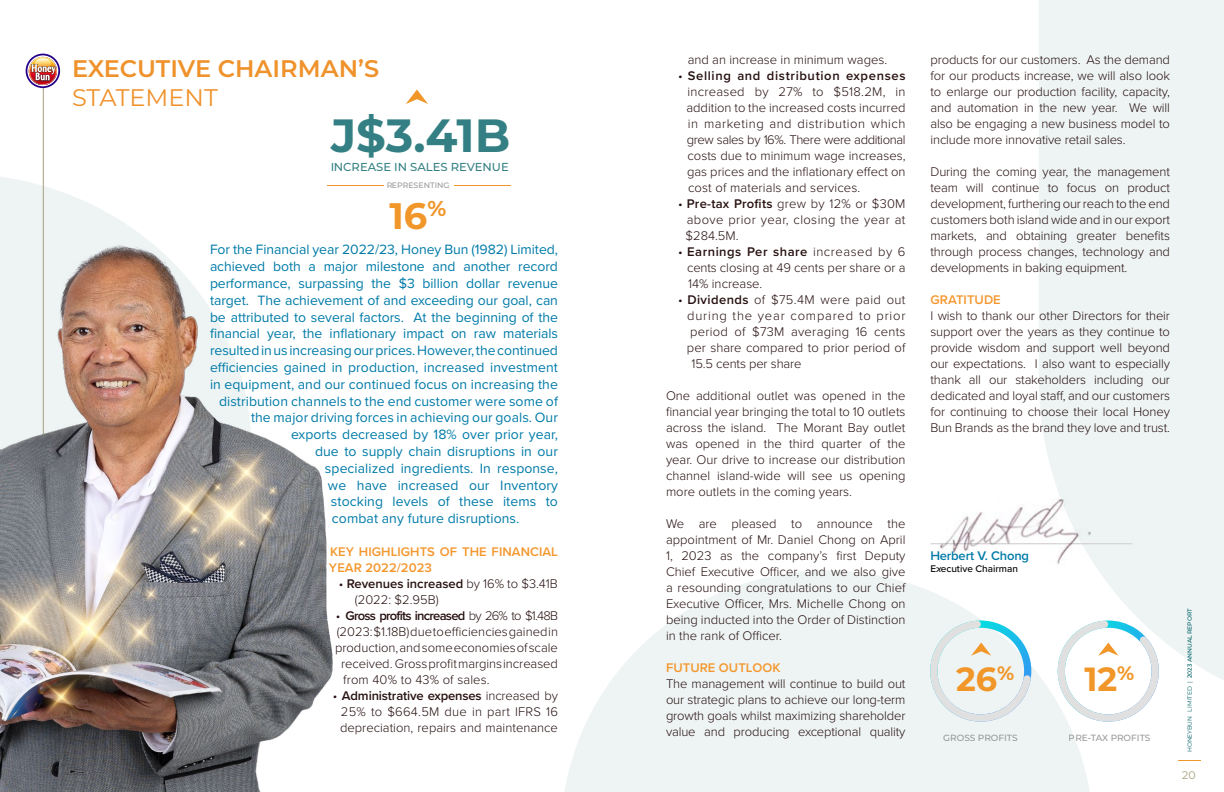
<style>
.page{position:relative;width:1224px;height:792px;background:#fff}
.page>*{position:absolute;margin:0;border:0;box-sizing:border-box;transform-origin:0 0}
.t1{font:700 46.6px "Montserrat";color:#006064}
.t2{font:700 36.9px "Montserrat";color:#f19629}
.t3{font:700 33.5px "Montserrat";color:#f19629}
.t4{font:600 24px "Montserrat";color:#ef922b}
.t5{font:24px "Montserrat";color:#ef922b}
.t6{font:14px "Proxima Nova";letter-spacing:.005em;color:#007ba8}
.t7{font:300 13px/16px "Proxima Nova";color:#271010;text-align:justify}
.t8{font:600 13px/16px "Proxima Nova";letter-spacing:.005em;color:#f4972d}
.t9{font:600 13px "Proxima Nova";letter-spacing:-.06em;color:#271010}
.t10{font:300 13px "Proxima Nova";letter-spacing:.03em;color:#271010}
.t11{font:300 13px "Proxima Nova";letter-spacing:.06em;color:#271010}
.t12{font:300 13px "Proxima Nova";letter-spacing:.02em;color:#271010}
.t13{font:600 13px "Proxima Nova";letter-spacing:-.01em;color:#007ba8}
.t14{font:500 11.5px "Montserrat";color:#006064}
.t15{font:11px "Montserrat";color:#a59e7c}
.t16{font:500 10px "Proxima Nova";color:#000}
.t17{font:500 9px "Montserrat";color:#7f7f7e}
.t18{font:500 7.8px "Montserrat";color:#7f7f7e}
.t19{font:6px "Montserrat";letter-spacing:-.015em;color:#006064}
.s1{font-weight:600}
.s2{font-weight:300}
.s3{font-weight:500}
</style>
<div class="page">
<svg style="left:565px;top:571px;width:525px;height:221px;fill:#eef4f4"></svg>
<svg style="left:0;top:174px;width:112px;height:42px;fill:#eef4f4"></svg>
<div style="left:1039px;top:0;width:185px;height:689px;background:#eef4f4"></div>
<svg style="left:406px;top:90px;width:22px;height:14px"></svg>
<hr style="left:454px;top:185px;width:56px;height:1px;background:#f19629">
<hr style="left:327px;top:185px;width:57px;height:1px;background:#f19629">
<svg style="left:924px;top:620px;width:113px;height:108px;background:#e2eef0"></svg>
<svg style="left:1051px;top:621px;width:115px;height:108px"></svg>
<hr style="left:43px;top:87px;width:1px;height:509px;background:#a59f7d">
<svg style="left:26px;top:54px;width:34px;height:34px"></svg>
<svg style="left:1178px;top:760px;width:23px;height:1px"></svg>
<hr style="left:930px;top:543px;width:202px;height:1px;background:#cdcccd">
<img style="left:938px;top:498px;width:152px;height:71px">
<img style="left:0;top:216px;width:333px;height:576px">
<h3 class="t4" style="left:72px;top:52px;width:309px">EXECUTIVE CHAIRMAN’S</h3>
<h3 class="t5" style="left:72px;top:81px;width:147px">STATEMENT</h3>
<h1 class="t1" style="left:331px;top:102px;width:181px">J$3.41B</h1>
<p class="t14" style="left:330px;top:158px;width:180px">INCREASE IN SALES REVENUE</p>
<p class="t18" style="left:386px;top:180px;width:65px">REPRESENTING</p>
<h2 class="t2" style="left:389px;top:189px;width:58px">16<sup>%</sup></h2>
<p class="t6" style="left:210px;top:239px;width:350px">For the Financial year 2022/23, Honey Bun (1982) Limited,</p>
<p class="t6" style="left:210px;top:256px;width:349px">achieved both a major milestone and another record</p>
<p class="t6" style="left:210px;top:273px;width:349px">performance, surpassing the $3 billion dollar revenue</p>
<p class="t6" style="left:210px;top:290px;width:350px">target. The achievement of and exceeding our goal, can</p>
<p class="t6" style="left:210px;top:307px;width:350px">be attributed to several factors. At the beginning of the</p>
<p class="t6" style="left:210px;top:323px;width:350px">financial year, the inflationary impact on raw materials</p>
<p class="t6" style="left:210px;top:340px;width:349px">resulted in us increasing our prices. However, the continued</p>
<p class="t6" style="left:210px;top:357px;width:350px">efficiencies gained in production, increased investment</p>
<p class="t6" style="left:210px;top:374px;width:350px">in equipment, and our continued focus on increasing the</p>
<p class="t6" style="left:219px;top:391px;width:341px">distribution channels to the end customer were some of</p>
<p class="t6" style="left:251px;top:407px;width:309px">the major driving forces in achieving our goals. Our</p>
<p class="t6" style="left:291px;top:424px;width:269px">exports decreased by 18% over prior year,</p>
<p class="t6" style="left:315px;top:441px;width:245px">due to supply chain disruptions in our</p>
<p class="t6" style="left:325px;top:458px;width:234px">specialized ingredients. In response,</p>
<p class="t6" style="left:328px;top:475px;width:232px">we have increased our Inventory</p>
<p class="t6" style="left:331px;top:491px;width:228px">stocking levels of these items to</p>
<p class="t6" style="left:332px;top:508px;width:189px">combat any future disruptions.</p>
<p class="t8" style="left:329px;top:543px;width:230px">KEY HIGHLIGHTS OF THE FINANCIAL<br>YEAR 2022/2023</p>
<p class="t7" style="left:355px;top:575px;width:205px;text-indent:-16px">• <span class="s1">Revenues increased</span> by 16% to $3.41B (2022: $2.95B)</p>
<p class="t9" style="left:336px;top:606px;width:224px"><span class="s2">•</span> Gross profits increased <span class="s2">by 26% to $1.48B</span></p>
<p class="t7" style="left:337px;top:623px;width:223px">(2023: $1.18B) due to efficiencies gained in</p>
<p class="t7" style="left:335px;top:639px;width:224px">production, and some economies of scale</p>
<p class="t7" style="left:341px;top:655px;width:218px">received. Gross profit margins increased</p>
<p class="t7" style="left:343px;top:671px;width:148px">from 40% to 43% of sales.</p>
<p class="t7" style="left:340px;top:687px;width:219px;text-indent:-7px">• <span class="s1">Administrative expenses</span> increased by 25% to $664.5M due in part IFRS 16 depreciation, repairs and maintenance</p>
<p class="t7" style="left:688px;top:51px;width:201px">and an increase in minimum wages.</p>
<p class="t7" style="left:686px;top:67px;width:221px;text-indent:-8px">• <span class="s1">Selling and distribution expenses </span>increased by 27% to $518.2M, in addition to the increased costs incurred in marketing and distribution which grew sales by 16%. There were additional costs due to minimum wage increases, gas prices and the inflationary effect on cost of materials and services.</p>
<p class="t7" style="left:686px;top:195px;width:222px;text-indent:-8px">• <span class="s1">Pre-tax Profits</span> grew by 12% or $30M above prior year, closing the year at $284.5M.</p>
<p class="t7" style="left:687px;top:243px;width:220px;text-indent:-9px">• <span class="s1">Earnings Per share</span> increased by 6 cents closing at 49 cents per share or a 14% increase.</p>
<p class="t10" style="left:678px;top:290px;width:229px">• <span class="s1">Dividends</span> of $75.4M were paid out</p>
<p class="t11" style="left:687px;top:306px;width:220px">during the year compared to prior</p>
<p class="t12" style="left:690px;top:322px;width:217px">period of $73M averaging 16 cents</p>
<p class="t7" style="left:687px;top:339px;width:220px">per share compared to prior period of</p>
<p class="t7" style="left:691px;top:355px;width:112px">15.5 cents per share</p>
<p class="t7" style="left:666px;top:387px;width:241px">One additional outlet was opened in the financial year bringing the total to 10 outlets across the island. The Morant Bay outlet was opened in the third quarter of the year. Our drive to increase our distribution channel island-wide will see us opening more outlets in the coming years.</p>
<p class="t7" style="left:666px;top:515px;width:241px">We are pleased to announce the appointment of Mr. Daniel Chong on April 1, 2023 as the company’s first Deputy Chief Executive Officer, and we also give a resounding congratulations to our Chief Executive Officer, Mrs. Michelle Chong on being inducted into the Order of Distinction in the rank of Officer.</p>
<p class="t8" style="left:666px;top:660px;width:116px">FUTURE OUTLOOK</p>
<p class="t7" style="left:666px;top:675px;width:241px">The management will continue to build out our strategic plans to achieve our long-term growth goals whilst maximizing shareholder value and producing exceptional quality</p>
<p class="t7" style="left:930px;top:51px;width:241px">products for our customers. As the demand for our products increase, we will also look to enlarge our production facility, capacity, and automation in the new year. We will also be engaging a new business model to include more innovative retail sales.</p>
<p class="t7" style="left:930px;top:163px;width:241px">During the coming year, the management team will continue to focus on product development, furthering our reach to the end customers both island wide and in our export markets, and obtaining greater benefits through process changes, technology and developments in baking equipment.</p>
<p class="t8" style="left:930px;top:292px;width:72px">GRATITUDE</p>
<p class="t7" style="left:930px;top:307px;width:241px">I wish to thank our other Directors for their support over the years as they continue to provide wisdom and support well beyond our expectations. I also want to especially thank all our stakeholders including our dedicated and loyal staff, and our customers for continuing to choose their local Honey Bun Brands as the brand they love and trust.</p>
<p class="t13" style="left:930px;top:546px;width:100px">Herbert V. Chong</p>
<p class="t16" style="left:930px;top:561px;width:89px">Executive Chairman</p>
<h3 class="t3" style="left:956px;top:655px;width:60px">26<sup>%</sup></h3>
<h3 class="t3" style="left:1084px;top:655px;width:52px">12<sup>%</sup></h3>
<p class="t17" style="left:943px;top:731px;width:76px">GROSS PROFITS</p>
<p class="t17" style="left:1069px;top:731px;width:83px">PRE-TAX PROFITS</p>
<p class="t19" style="left:1185px;top:752px;width:145px;rotate:-90deg">HONEYBUN LIMITED | <span class="s3">2023 ANNUAL REPORT</span></p>
<p class="t15" style="left:1182px;top:767px;width:15px">20</p>
</div>
